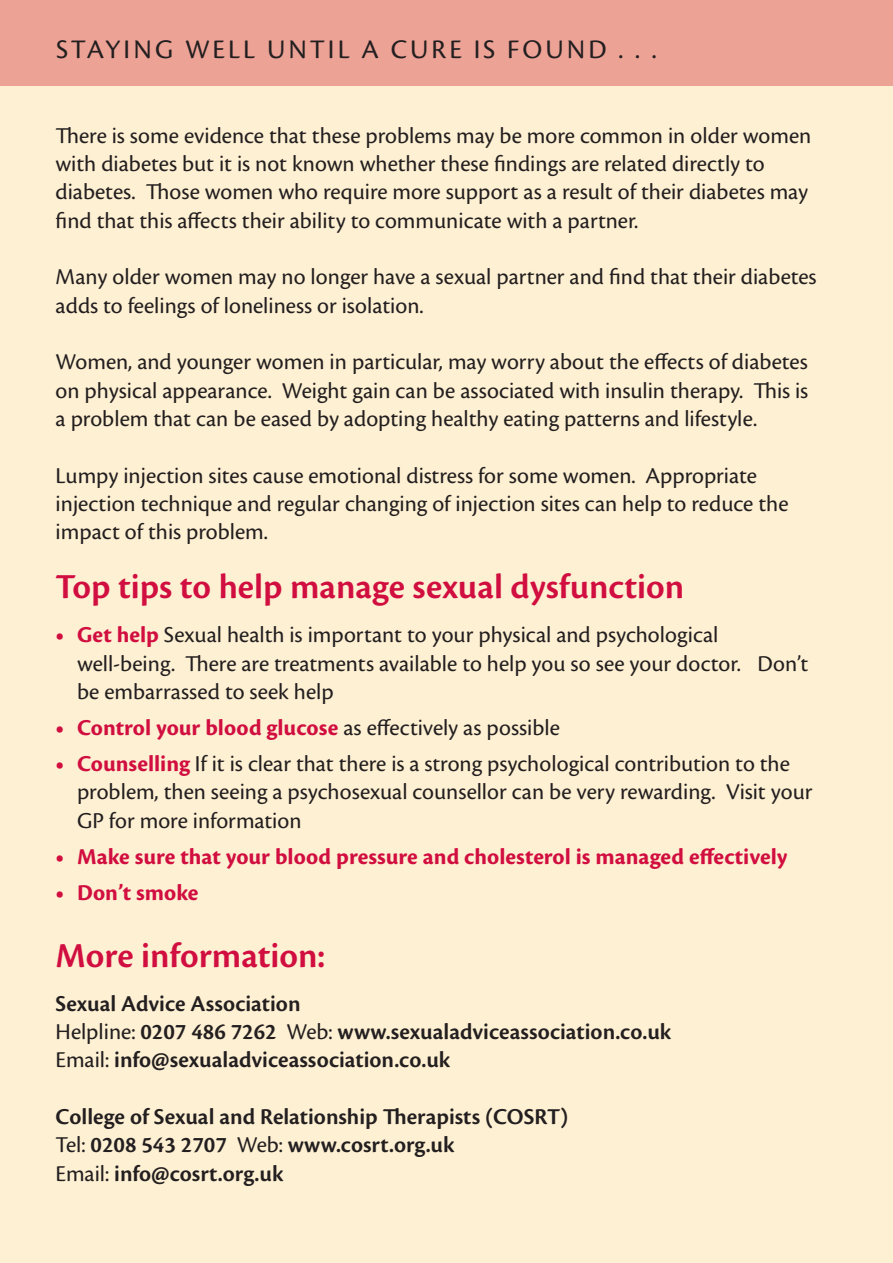
<style>
.page{position:relative;width:893px;height:1263px;background:#fff}
.page>*{position:absolute;margin:0;border:0;box-sizing:border-box;transform-origin:0 0}
.SubHead{font:600 36.45px "Cronos Pro";color:#d10e40}
.t1{font:27.9px "Cronos Pro";letter-spacing:.11em;color:#231f20}
.t2{font:23.55px/28.3px "Cronos Pro";color:#231f20}
.t3{font:600 23.55px/28.3px "Cronos Pro";color:#231f20}
.t4{font:700 23.55px "Cronos Pro";color:#d10e40}
.s1{font-weight:700;color:#d10e40}
.s2{font-weight:400;color:#231f20}
.s3{font-weight:400}
</style>
<div class="page">
<div style="left:0;top:13px;width:893px;height:1250px;background:#fef0d2"></div>
<div style="left:0;top:0;width:893px;height:85px;background:#eca295"></div>
<p class="t1" style="left:56px;top:33px;width:602px">STAYING WELL UNTIL A CURE IS FOUND . . .</p>
<p class="t2" style="left:56px;top:121px;width:757px">There is some evidence that these problems may be more common in older women with diabetes but it is not known whether these findings are related directly to diabetes. Those women who require more support as a result of their diabetes may find that this affects their ability to communicate with a partner.</p>
<p class="t2" style="left:56px;top:263px;width:763px">Many older women may no longer have a sexual partner and find that their diabetes adds to feelings of loneliness or isolation.</p>
<p class="t2" style="left:56px;top:348px;width:754px;text-align:justify">Women, and younger women in particular, may worry about the effects of diabetes on physical appearance. Weight gain can be associated with insulin therapy. This is a problem that can be eased by adopting healthy eating patterns and lifestyle.</p>
<p class="t2" style="left:56px;top:461px;width:734px">Lumpy injection sites cause emotional distress for some women. Appropriate injection technique and regular changing of injection sites can help to reduce the impact of this problem.</p>
<p class="SubHead" style="left:56px;top:566px;width:630px">Top tips to help manage sexual dysfunction</p>
<p class="t2" style="left:77px;top:621px;width:733px;text-indent:-21px"><span class="s1">• Get help</span> Sexual health is important to your physical and psychological well-being. There are treatments available to help you so see your doctor. Don’t be embarrassed to seek help</p>
<p class="t4" style="left:56px;top:714px;width:506px">• Control your blood glucose <span class="s2">as effectively as possible</span></p>
<p class="t2" style="left:77px;top:750px;width:737px;text-indent:-21px"><span class="s1">• Counselling</span> If it is clear that there is a strong psychological contribution to the problem, then seeing a psychosexual counsellor can be very rewarding. Visit your<br>GP for more information</p>
<p class="t4" style="left:56px;top:843px;width:733px">• Make sure that your blood pressure and cholesterol is managed effectively</p>
<p class="t4" style="left:56px;top:879px;width:144px">• Don’t smoke</p>
<p class="SubHead" style="left:56px;top:934px;width:271px">More information:</p>
<p class="t3" style="left:56px;top:989px;width:247px">Sexual Advice Association</p>
<p class="t3" style="left:56px;top:1018px;width:617px"><span class="s3">Helpline:</span> 0207 486 7262 <span class="s3">Web:</span> www.sexualadviceassociation.co.uk<br><span class="s3">Email:</span> info@sexualadviceassociation.co.uk</p>
<p class="t3" style="left:56px;top:1102px;width:514px">College of Sexual and Relationship Therapists (COSRT)</p>
<p class="t3" style="left:56px;top:1131px;width:400px"><span class="s3">Tel:</span> 0208 543 2707 <span class="s3">Web:</span> www.cosrt.org.uk</p>
<p class="t3" style="left:56px;top:1159px;width:229px"><span class="s3">Email:</span> info@cosrt.org.uk</p>
</div>
